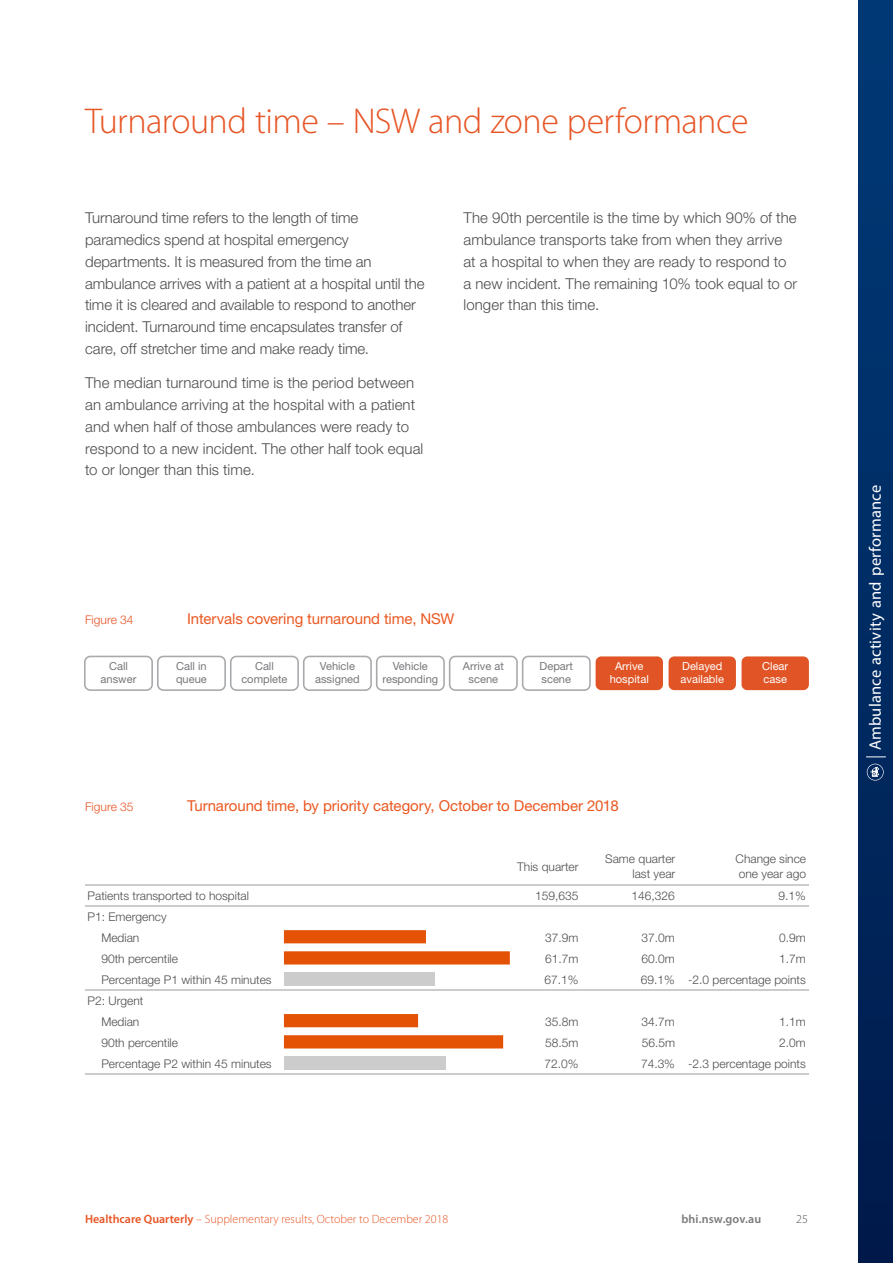
<style>
.page{position:relative;width:893px;height:1263px;background:#fff}
.page>*{position:absolute;margin:0;border:0;box-sizing:border-box;transform-origin:0 0}
.t1{font:300 36px "Myriad Pro";letter-spacing:-.015em;color:#e75525}
.t2{font:16.5px "Myriad Pro";letter-spacing:.01em;color:#fff}
.t3{font:300 15px/21.8px "Helvetica Neue LT Std";color:#4d4d4f}
.t4{font:15px "Helvetica Neue LT Std";letter-spacing:-.005em;color:#eb5821}
.t5{font:300 12px/15.6px "Helvetica Neue LT Std";color:#4d4d4f}
.t6{font:300 12px "Myriad Pro";color:#e75525}
.t7{font:300 12px "Helvetica Neue LT Std";letter-spacing:.005em;color:#e75525}
.t8{font:600 12px "Myriad Pro";letter-spacing:.005em;color:#78797b}
.t9{font:300 12px "Myriad Pro";color:#4d4d4f}
.t10{font:11.1px/12.6px "Helvetica Neue LT Std";color:#77787b;text-align:center}
.t11{font:11.1px/12.6px "Helvetica Neue LT Std";color:#fff}
.s1{font-weight:600}
</style>
<div class="page">
<div style="left:859px;top:0;width:34px;height:1263px;background:linear-gradient(to bottom,#003b78,#001b4c)"></div>
<svg style="left:866px;top:757px;width:20px;height:1px"></svg>
<svg style="left:867px;top:764px;width:17px;height:16px"></svg>
<hr style="left:85px;top:884px;width:723px;height:2px;background:#ccc">
<hr style="left:85px;top:905px;width:723px;height:2px;background:#ccc">
<hr style="left:85px;top:989px;width:723px;height:1px;background:#ccc">
<hr style="left:85px;top:1073px;width:723px;height:1px;background:#ccc">
<svg style="left:284px;top:930px;width:226px;height:34px"></svg>
<div style="left:284px;top:972px;width:151px;height:13px;background:#ccc"></div>
<svg style="left:284px;top:1014px;width:219px;height:34px"></svg>
<div style="left:284px;top:1056px;width:162px;height:13px;background:#ccc"></div>
<div style="left:84px;top:656px;width:69px;height:35px;border:2px solid #a7a9ac;border-radius:6px"></div>
<div style="left:157px;top:656px;width:69px;height:35px;border:2px solid #a7a9ac;border-radius:6px"></div>
<div style="left:230px;top:656px;width:69px;height:35px;border:2px solid #a7a9ac;border-radius:6px"></div>
<div style="left:303px;top:656px;width:69px;height:35px;border:2px solid #a7a9ac;border-radius:6px"></div>
<div style="left:376px;top:656px;width:69px;height:35px;border:2px solid #a7a9ac;border-radius:6px"></div>
<div style="left:449px;top:656px;width:69px;height:35px;border:2px solid #a7a9ac;border-radius:6px"></div>
<div style="left:522px;top:656px;width:69px;height:35px;border:2px solid #a7a9ac;border-radius:6px"></div>
<div style="left:596px;top:656px;width:67px;height:34px;background:#e05425;border-radius:6px"></div>
<div style="left:669px;top:656px;width:67px;height:34px;background:#e05425;border-radius:6px"></div>
<div style="left:741px;top:656px;width:68px;height:34px;background:#e05425;border-radius:6px"></div>
<h1 class="t1" style="left:85px;top:102px;width:665px">Turnaround time – NSW and zone performance</h1>
<p class="t3" style="left:85px;top:207px;width:341px">Turnaround time refers to the length of time paramedics spend at hospital emergency departments. It is measured from the time an ambulance arrives with a patient at a hospital until the time it is cleared and available to respond to another incident. Turnaround time encapsulates transfer of care, off stretcher time and make ready time.</p>
<p class="t3" style="left:85px;top:372px;width:340px">The median turnaround time is the period between an ambulance arriving at the hospital with a patient and when half of those ambulances were ready to respond to a new incident. The other half took equal to or longer than this time.</p>
<p class="t3" style="left:464px;top:207px;width:335px">The 90th percentile is the time by which 90% of the ambulance transports take from when they arrive at a hospital to when they are ready to respond to a new incident. The remaining 10% took equal to or longer than this time.</p>
<p class="t7" style="left:85px;top:612px;width:50px">Figure 34</p>
<p class="t4" style="left:187px;top:610px;width:269px">Intervals covering turnaround time, NSW</p>
<p class="t10" style="left:101px;top:660px;width:37px">Call answer</p>
<p class="t10" style="left:176px;top:660px;width:32px;text-align:left">Call in queue</p>
<p class="t10" style="left:241px;top:660px;width:48px">Call complete</p>
<p class="t10" style="left:315px;top:660px;width:46px">Vehicle assigned</p>
<p class="t10" style="left:383px;top:660px;width:57px">Vehicle responding</p>
<p class="t10" style="left:463px;top:660px;width:43px">Arrive at scene</p>
<p class="t10" style="left:540px;top:660px;width:35px;text-align:left">Depart scene</p>
<p class="t11" style="left:610px;top:660px;width:41px;text-align:center">Arrive hospital</p>
<p class="t11" style="left:681px;top:660px;width:45px">Delayed available</p>
<p class="t11" style="left:762px;top:660px;width:28px">Clear case</p>
<p class="t7" style="left:85px;top:799px;width:50px">Figure 35</p>
<p class="t4" style="left:187px;top:796px;width:433px">Turnaround time, by priority category, October to December 2018</p>
<p class="t5" style="left:517px;top:858px;width:63px">This quarter</p>
<p class="t5" style="left:605px;top:850px;width:72px;text-align:right">Same quarter last year</p>
<p class="t5" style="left:735px;top:850px;width:72px">Change since one year ago</p>
<p class="t5" style="left:88px;top:887px;width:163px">Patients transported to hospital</p>
<p class="t5" style="left:535px;top:887px;width:45px">159,635</p>
<p class="t5" style="left:632px;top:887px;width:45px">146,326</p>
<p class="t5" style="left:778px;top:887px;width:29px">9.1%</p>
<p class="t5" style="left:101px;top:906px;width:67px;line-height:21px;text-indent:-14px">P1: Emergency<br>Median</p>
<p class="t5" style="left:545px;top:929px;width:35px">37.9m</p>
<p class="t5" style="left:642px;top:929px;width:35px">37.0m</p>
<p class="t5" style="left:779px;top:929px;width:28px">0.9m</p>
<p class="t5" style="left:101px;top:950px;width:78px">90th percentile</p>
<p class="t5" style="left:545px;top:950px;width:35px">61.7m</p>
<p class="t5" style="left:642px;top:950px;width:35px">60.0m</p>
<p class="t5" style="left:779px;top:950px;width:28px">1.7m</p>
<p class="t5" style="left:101px;top:971px;width:172px">Percentage P1 within 45 minutes</p>
<p class="t5" style="left:545px;top:971px;width:35px">67.1%</p>
<p class="t5" style="left:641px;top:971px;width:166px">69.1% -2.0 percentage points</p>
<p class="t5" style="left:101px;top:990px;width:43px;line-height:21px;text-indent:-14px">P2: Urgent<br>Median</p>
<p class="t5" style="left:545px;top:1013px;width:35px">35.8m</p>
<p class="t5" style="left:642px;top:1013px;width:35px">34.7m</p>
<p class="t5" style="left:779px;top:1013px;width:28px">1.1m</p>
<p class="t5" style="left:101px;top:1034px;width:78px">90th percentile</p>
<p class="t5" style="left:545px;top:1034px;width:35px">58.5m</p>
<p class="t5" style="left:642px;top:1034px;width:35px">56.5m</p>
<p class="t5" style="left:779px;top:1034px;width:28px">2.0m</p>
<p class="t5" style="left:101px;top:1055px;width:172px">Percentage P2 within 45 minutes</p>
<p class="t5" style="left:545px;top:1055px;width:35px">72.0%</p>
<p class="t5" style="left:641px;top:1055px;width:166px">74.3% -2.3 percentage points</p>
<p class="t6" style="left:85px;top:1212px;width:365px"><span class="s1">Healthcare Quarterly</span> – Supplementary results, October to December 2018</p>
<p class="t8" style="left:681px;top:1211px;width:81px">bhi.nsw.gov.au</p>
<p class="t9" style="left:796px;top:1212px;width:13px">25</p>
<p class="t2" style="left:865px;top:750px;width:267px;rotate:-90deg">Ambulance activity and performance</p>
</div>
